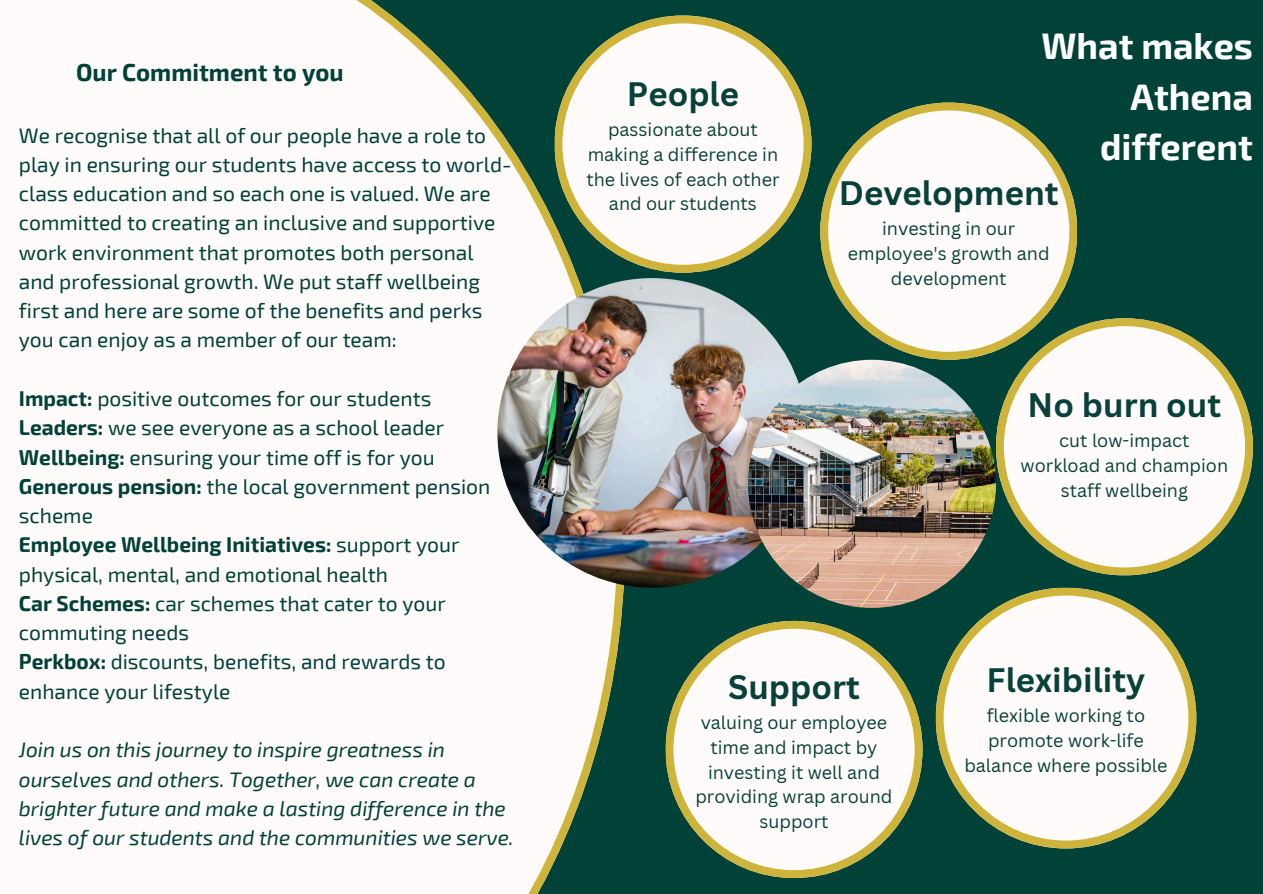
<style>
.page{position:relative;width:1263px;height:894px;background:#fff}
.page>*{position:absolute;margin:0;border:0;box-sizing:border-box;transform-origin:0 0}
.t1{font:700 36.15px/50.6px "Exo 2";color:#fff;text-align:right}
.t2{font:700 33px "Canva Sans";color:#084139}
.t3{font:700 24px "Exo 2";color:#004138}
.t4{font:21px/29.2px "Exo 2";color:#004138}
.t5{font:italic 21px/29.2px "Exo 2";color:#004138}
.t6{font:18px/24.8px "Canva Sans";color:#084139;text-align:center}
.s1{font-weight:700}
</style>
<div class="page">
<div style="left:0;top:0;width:1263px;height:893px;background:#004138"></div>
<div style="left:0;top:0;width:625px;height:893px;background:#fffbfb"></div>
<svg style="left:554px;top:16px;width:257px;height:256px"></svg>
<svg style="left:820px;top:103px;width:257px;height:256px"></svg>
<svg style="left:996px;top:318px;width:256px;height:256px"></svg>
<svg style="left:936px;top:587px;width:260px;height:261px"></svg>
<svg style="left:666px;top:620px;width:256px;height:257px"></svg>
<img style="left:497px;top:278px;width:310px;height:309px;border-radius:50%">
<img style="left:748px;top:359px;width:248px;height:248px;border-radius:50%">
<h3 class="t3" style="left:76px;top:56px;width:269px">Our Commitment to you</h3>
<p class="t4" style="left:19px;top:119px;width:494px">We recognise that all of our people have a role to play in ensuring our students have access to world&shy;class education and so each one is valued. We are committed to creating an inclusive and supportive work environment that promotes both personal and professional growth. We put staff wellbeing first and here are some of the benefits and perks you can enjoy as a member of our team:</p>
<p class="t4" style="left:19px;top:383px;width:473px"><span class="s1">Impact:</span> positive outcomes for our students <span class="s1">Leaders:</span> we see everyone as a school leader <span class="s1">Wellbeing:</span> ensuring your time off is for you <span class="s1">Generous pension:</span> the local government pension scheme<br><span class="s1">Employee Wellbeing Initiatives:</span> support your physical, mental, and emotional health<br><span class="s1">Car Schemes:</span> car schemes that cater to your commuting needs<br><span class="s1">Perkbox:</span> discounts, benefits, and rewards to enhance your lifestyle</p>
<h1 class="t5" style="left:19px;top:734px;width:496px">Join us on this journey to inspire greatness in ourselves and others. Together, we can create a brighter future and make a lasting difference in the lives of our students and the communities we serve.</h1>
<p class="t2" style="left:627px;top:70px;width:114px">People</p>
<p class="t6" style="left:586px;top:117px;width:195px">passionate about making a difference in the lives of each other and our students</p>
<h2 class="t1" style="left:1041px;top:19px;width:213px">What makes<br>Athena different</h2>
<p class="t2" style="left:839px;top:170px;width:221px">Development</p>
<p class="t6" style="left:848px;top:216px;width:203px">investing in our employee's growth and development</p>
<p class="t2" style="left:1028px;top:381px;width:195px">No burn out</p>
<p class="t6" style="left:1021px;top:428px;width:209px">cut low-impact workload and champion staff wellbeing</p>
<p class="t2" style="left:728px;top:663px;width:133px">Support</p>
<p class="t6" style="left:695px;top:709px;width:199px">valuing our employee time and impact by investing it well and providing wrap around support</p>
<p class="t2" style="left:987px;top:656px;width:160px">Flexibility</p>
<p class="t6" style="left:964px;top:702px;width:205px">flexible working to promote work-life balance where possible</p>
</div>
